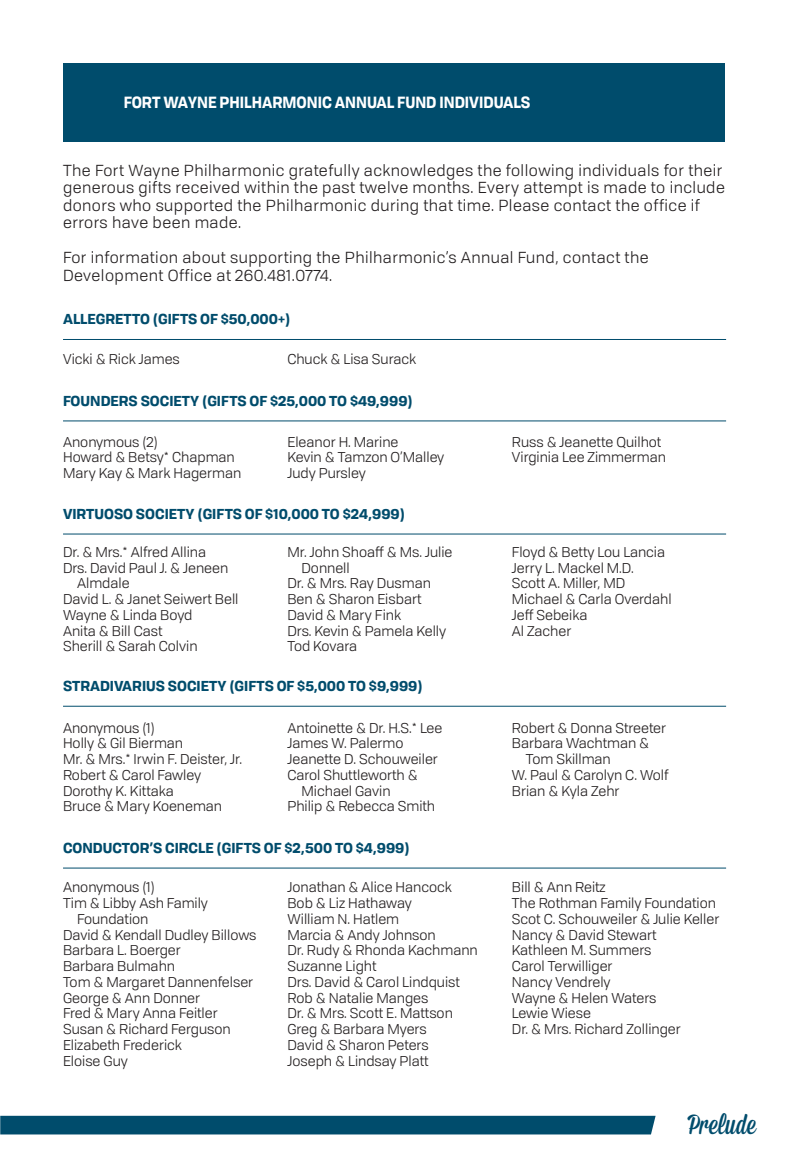
<style>
.page{position:relative;width:788px;height:1166px;background:#fff}
.page>*{position:absolute;margin:0;border:0;box-sizing:border-box;transform-origin:0 0}
.t1{font:28px "Mission Script";color:#004c6c}
.t2{font:15.75px/17.5px "Tofino";letter-spacing:.03em;color:#231f20}
.t3{font:700 15.75px "Tofino";color:#fff;scale:.92 1}
.t4{font:14px/15.8px "Tofino";color:#231f20}
.t5{font:700 14px "Tofino";color:#004c6c}
</style>
<div class="page">
<div style="left:0;top:1115px;width:655px;height:19px;background:#004c6c"></div>
<div style="left:63px;top:63px;width:661px;height:79px;background:#004c6c"></div>
<hr style="left:63px;top:339px;width:663px;height:1px;background:#004c6c">
<hr style="left:63px;top:420px;width:663px;height:1px;background:#004c6c">
<hr style="left:63px;top:533px;width:663px;height:1px;background:#004c6c">
<hr style="left:63px;top:705px;width:663px;height:1px;background:#004c6c">
<hr style="left:63px;top:867px;width:663px;height:1px;background:#004c6c">
<p class="t3" style="left:124px;top:90px;width:443px">FORT WAYNE PHILHARMONIC ANNUAL FUND INDIVIDUALS</p>
<p class="t2" style="left:63px;top:160px;width:663px">The Fort Wayne Philharmonic gratefully acknowledges the following individuals for their generous gifts received within the past twelve months. Every attempt is made to include donors who supported the Philharmonic during that time. Please contact the office if errors have been made.</p>
<p class="t2" style="left:63px;top:248px;width:587px">For information about supporting the Philharmonic’s Annual Fund, contact the<br>Development Office at 260.481.0774.</p>
<p class="t5" style="left:63px;top:307px;width:229px">ALLEGRETTO (GIFTS OF $50,000+)</p>
<p class="t4" style="left:63px;top:350px;width:118px">Vicki &amp; Rick James</p>
<p class="t4" style="left:287px;top:350px;width:130px">Chuck &amp; Lisa Surack</p>
<p class="t5" style="left:63px;top:389px;width:351px">FOUNDERS SOCIETY (GIFTS OF $25,000 TO $49,999)</p>
<p class="t4" style="left:287px;top:433px;width:158px">Eleanor H. Marine<br>Kevin &amp; Tamzon O’Malley<br>Judy Pursley</p>
<p class="t4" style="left:63px;top:433px;width:180px">Anonymous (2)<br>Howard &amp; Betsy* Chapman<br>Mary Kay &amp; Mark Hagerman</p>
<p class="t4" style="left:512px;top:433px;width:156px">Russ &amp; Jeanette Quilhot<br>Virginia Lee Zimmerman</p>
<p class="t5" style="left:63px;top:502px;width:343px">VIRTUOSO SOCIETY (GIFTS OF $10,000 TO $24,999)</p>
<p class="t4" style="left:63px;top:543px;width:145px">Dr. &amp; Mrs.* Alfred Allina</p>
<p class="t4" style="left:63px;top:559px;width:167px">Drs. David Paul J. &amp; Jeneen</p>
<p class="t4" style="left:77px;top:574px;width:54px">Almdale</p>
<p class="t4" style="left:63px;top:590px;width:177px">David L. &amp; Janet Seiwert Bell</p>
<p class="t4" style="left:63px;top:606px;width:131px">Wayne &amp; Linda Boyd</p>
<p class="t4" style="left:63px;top:622px;width:101px">Anita &amp; Bill Cast</p>
<p class="t4" style="left:63px;top:637px;width:136px">Sherill &amp; Sarah Colvin</p>
<p class="t4" style="left:287px;top:543px;width:166px">Mr. John Shoaff &amp; Ms. Julie</p>
<p class="t4" style="left:301px;top:559px;width:50px">Donnell</p>
<p class="t4" style="left:287px;top:574px;width:145px">Dr. &amp; Mrs. Ray Dusman</p>
<p class="t4" style="left:287px;top:590px;width:136px">Ben &amp; Sharon Eisbart</p>
<p class="t4" style="left:287px;top:606px;width:115px">David &amp; Mary Fink</p>
<p class="t4" style="left:287px;top:622px;width:160px">Drs. Kevin &amp; Pamela Kelly</p>
<p class="t4" style="left:287px;top:637px;width:71px">Tod Kovara</p>
<p class="t5" style="left:63px;top:674px;width:361px">STRADIVARIUS SOCIETY (GIFTS OF $5,000 TO $9,999)</p>
<p class="t4" style="left:63px;top:719px;width:180px">Anonymous (1)<br>Holly &amp; Gil Bierman<br>Mr. &amp; Mrs.* Irwin F. Deister, Jr.<br>Robert &amp; Carol Fawley<br>Dorothy K. Kittaka<br>Bruce &amp; Mary Koeneman</p>
<p class="t5" style="left:63px;top:836px;width:348px">CONDUCTOR’S CIRCLE (GIFTS OF $2,500 TO $4,999)</p>
<p class="t4" style="left:287px;top:719px;width:156px">Antoinette &amp; Dr. H.S.* Lee</p>
<p class="t4" style="left:287px;top:734px;width:118px">James W. Palermo</p>
<p class="t4" style="left:287px;top:750px;width:152px">Jeanette D. Schouweiler</p>
<p class="t4" style="left:287px;top:766px;width:132px">Carol Shuttleworth &amp;</p>
<p class="t4" style="left:301px;top:782px;width:91px">Michael Gavin</p>
<p class="t4" style="left:287px;top:797px;width:149px">Philip &amp; Rebecca Smith</p>
<p class="t4" style="left:63px;top:878px;width:93px">Anonymous (1)</p>
<p class="t4" style="left:63px;top:894px;width:146px">Tim &amp; Libby Ash Family</p>
<p class="t4" style="left:77px;top:910px;width:73px">Foundation</p>
<p class="t4" style="left:63px;top:925px;width:195px">David &amp; Kendall Dudley Billows</p>
<p class="t4" style="left:63px;top:941px;width:119px">Barbara L. Boerger</p>
<p class="t4" style="left:63px;top:957px;width:113px">Barbara Bulmahn</p>
<p class="t4" style="left:63px;top:973px;width:192px">Tom &amp; Margaret Dannenfelser</p>
<p class="t4" style="left:63px;top:988px;width:139px">George &amp; Ann Donner</p>
<p class="t4" style="left:63px;top:1004px;width:156px">Fred &amp; Mary Anna Feitler</p>
<p class="t4" style="left:63px;top:1020px;width:169px">Susan &amp; Richard Ferguson</p>
<p class="t4" style="left:63px;top:1036px;width:120px">Elizabeth Frederick</p>
<p class="t4" style="left:63px;top:1051px;width:66px">Eloise Guy</p>
<p class="t4" style="left:287px;top:878px;width:192px">Jonathan &amp; Alice Hancock<br>Bob &amp; Liz Hathaway<br>William N. Hatlem<br>Marcia &amp; Andy Johnson<br>Dr. Rudy &amp; Rhonda Kachmann<br>Suzanne Light<br>Drs. David &amp; Carol Lindquist<br>Rob &amp; Natalie Manges<br>Dr. &amp; Mrs. Scott E. Mattson<br>Greg &amp; Barbara Myers<br>David &amp; Sharon Peters<br>Joseph &amp; Lindsay Platt</p>
<p class="t4" style="left:512px;top:543px;width:161px">Floyd &amp; Betty Lou Lancia<br>Jerry L. Mackel M.D.<br>Scott A. Miller, MD<br>Michael &amp; Carla Overdahl<br>Jeff Sebeika<br>Al Zacher</p>
<p class="t4" style="left:512px;top:719px;width:156px">Robert &amp; Donna Streeter</p>
<p class="t4" style="left:512px;top:734px;width:139px">Barbara Wachtman &amp;</p>
<p class="t4" style="left:526px;top:750px;width:86px">Tom Skillman</p>
<p class="t4" style="left:512px;top:766px;width:158px">W. Paul &amp; Carolyn C. Wolf</p>
<p class="t4" style="left:512px;top:782px;width:109px">Brian &amp; Kyla Zehr</p>
<p class="t4" style="left:512px;top:878px;width:209px">Bill &amp; Ann Reitz<br>The Rothman Family Foundation<br>Scot C. Schouweiler &amp; Julie Keller<br>Nancy &amp; David Stewart<br>Kathleen M. Summers<br>Carol Terwilliger<br>Nancy Vendrely<br>Wayne &amp; Helen Waters<br>Lewie Wiese<br>Dr. &amp; Mrs. Richard Zollinger</p>
<h1 class="t1" style="left:687px;top:1107px;width:71px">Prelude</h1>
</div>
